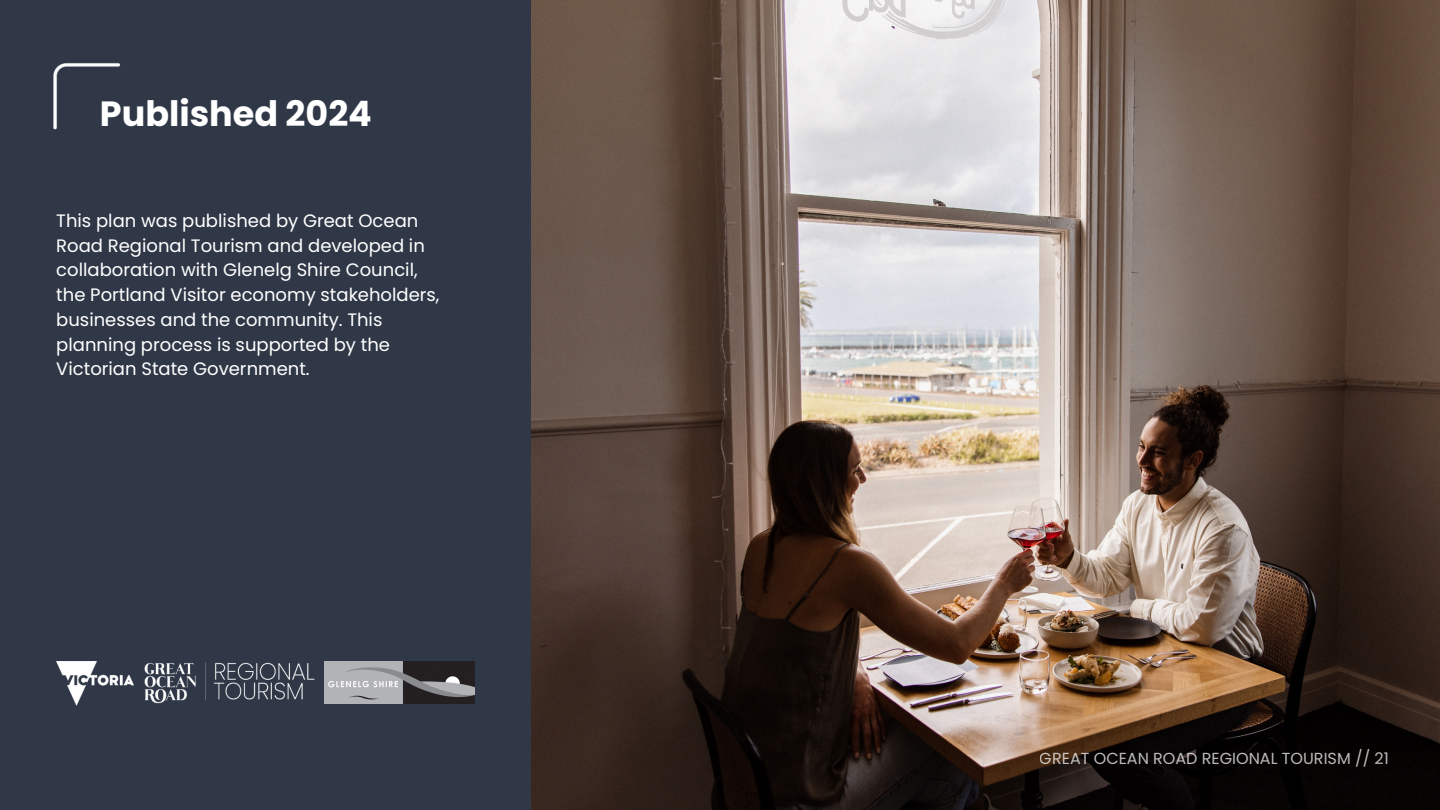
<style>
.page{position:relative;width:1440px;height:810px;background:#303848}
.page>*{position:absolute;margin:0;border:0;box-sizing:border-box;transform-origin:0 0}
.t1{font:700 35px "Poppins";color:#fff}
.t2{font:18px/24.8px "Poppins";color:#fff}
.t3{font:16px "Poppins";color:#fff}
</style>
<div class="page">
<img style="left:532px;top:0;width:908px;height:810px">
<img style="left:53px;top:63px;width:68px;height:67px">
<img style="left:56px;top:662px;width:78px;height:44px">
<img style="left:144px;top:662px;width:171px;height:42px">
<img style="left:325px;top:662px;width:149px;height:42px">
<h2 class="t1" style="left:100px;top:89px;width:274px">Published 2024</h2>
<p class="t2" style="left:56px;top:208px;width:385px">This plan was published by Great Ocean Road Regional Tourism and developed in collaboration with Glenelg Shire Council, the Portland Visitor economy stakeholders, businesses and the community. This planning process is supported by the</p>
<p class="t2" style="left:56px;top:357px;width:255px">Victorian State Government.</p>
<p class="t3" style="left:1040px;top:747px;width:351px">GREAT OCEAN ROAD REGIONAL TOURISM // 21</p>
</div>
